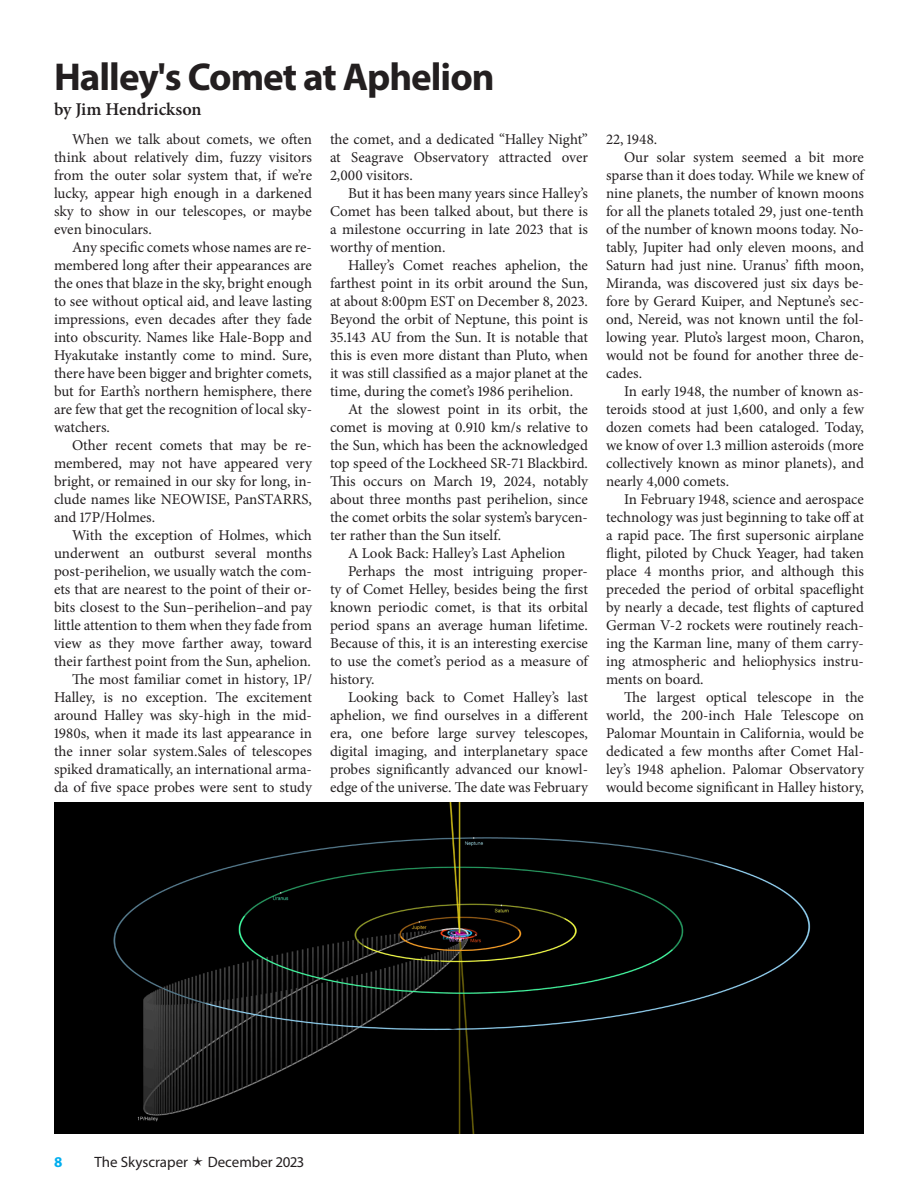
<style>
.page{position:relative;width:918px;height:1188px;background:#fff}
.page>*{position:absolute;margin:0;border:0;box-sizing:border-box;transform-origin:0 0}
.t1{font:700 39px "Myriad Pro";letter-spacing:-.025em;color:#231f20}
.t2{font:600 18px "Minion Pro";color:#231f20}
.t3{font:15px/18px "Minion Pro";letter-spacing:-.005em;color:#231f20;text-align:justify}
.t4{font:15px "Myriad Pro";color:#231f20}
.t5{font:700 15px "Myriad Pro";color:#00aeef}
</style>
<div class="page">
<img style="left:54px;top:803px;width:810px;height:331px">
<h1 class="t1" style="left:54px;top:51px;width:442px">Halley's Comet at Aphelion</h1>
<p class="t2" style="left:54px;top:96px;width:149px">by Jim Hendrickson</p>
<p class="t3" style="left:54px;top:130px;width:260px;text-indent:18px">When we talk about comets, we often think about relatively dim, fuzzy visitors from the outer solar system that, if we’re lucky, appear high enough in a darkened sky to show in our telescopes, or maybe even binoculars.</p>
<p class="t3" style="left:54px;top:238px;width:260px;text-indent:18px">Any specific comets whose names are re&shy;membered long after their appearances are the ones that blaze in the sky, bright enough to see without optical aid, and leave lasting impressions, even decades after they fade into obscurity. Names like Hale-Bopp and Hyakutake instantly come to mind. Sure, there have been bigger and brighter comets, but for Earth’s northern hemisphere, there are few that get the recognition of local sky&shy;watchers.</p>
<p class="t3" style="left:54px;top:436px;width:260px;text-indent:18px">Other recent comets that may be re&shy;membered, may not have appeared very bright, or remained in our sky for long, in&shy;clude names like NEOWISE, PanSTARRS, and 17P/Holmes.</p>
<p class="t3" style="left:54px;top:526px;width:260px;text-align:right">With the exception of Holmes, which underwent an outburst several months post-perihelion, we usually watch the com&shy;ets that are nearest to the point of their or&shy;bits closest to the Sun–perihelion–and pay little attention to them when they fade from view as they move farther away, toward their farthest point from the Sun, aphelion.<br>The most familiar comet in history, 1P/ Halley, is no exception. The excitement around Halley was sky-high in the mid-1980s, when it made its last appearance in the inner solar system.Sales of telescopes spiked dramatically, an international arma&shy;da of five space probes were sent to study</p>
<p class="t3" style="left:330px;top:130px;width:259px">the comet, and a dedicated “Halley Night” at Seagrave Observatory attracted over 2,000 visitors.</p>
<p class="t3" style="left:330px;top:184px;width:260px;text-indent:18px">But it has been many years since Halley’s Comet has been talked about, but there is a milestone occurring in late 2023 that is worthy of mention.</p>
<p class="t3" style="left:348px;top:256px;width:242px">Halley’s Comet reaches aphelion, the</p>
<p class="t3" style="left:330px;top:274px;width:259px">farthest point in its orbit around the Sun,</p>
<p class="t3" style="left:330px;top:292px;width:260px">at about 8:00pm EST on December 8, 2023.</p>
<p class="t3" style="left:330px;top:310px;width:260px">Beyond the orbit of Neptune, this point is</p>
<p class="t3" style="left:330px;top:328px;width:260px">35.143 AU from the Sun. It is notable that</p>
<p class="t3" style="left:330px;top:346px;width:259px">this is even more distant than Pluto, when</p>
<p class="t3" style="left:330px;top:364px;width:260px">it was still classified as a major planet at the</p>
<p class="t3" style="left:330px;top:382px;width:245px">time, during the comet’s 1986 perihelion.</p>
<p class="t3" style="left:348px;top:400px;width:242px">At the slowest point in its orbit, the</p>
<p class="t3" style="left:330px;top:418px;width:260px">comet is moving at 0.910 km/s relative to</p>
<p class="t3" style="left:330px;top:436px;width:259px">the Sun, which has been the acknowledged</p>
<p class="t3" style="left:330px;top:454px;width:259px">top speed of the Lockheed SR-71 Blackbird.</p>
<p class="t3" style="left:330px;top:472px;width:259px">This occurs on March 19, 2024, notably</p>
<p class="t3" style="left:330px;top:490px;width:259px">about three months past perihelion, since</p>
<p class="t3" style="left:330px;top:508px;width:259px">the comet orbits the solar system’s barycen-</p>
<p class="t3" style="left:330px;top:526px;width:173px">ter rather than the Sun itself.</p>
<p class="t3" style="left:348px;top:544px;width:219px">A Look Back: Halley’s Last Aphelion</p>
<p class="t3" style="left:348px;top:562px;width:242px">Perhaps the most intriguing proper-</p>
<p class="t3" style="left:330px;top:580px;width:259px">ty of Comet Helley, besides being the first</p>
<p class="t3" style="left:330px;top:598px;width:260px">known periodic comet, is that its orbital</p>
<p class="t3" style="left:330px;top:616px;width:260px">period spans an average human lifetime.</p>
<p class="t3" style="left:330px;top:634px;width:260px">Because of this, it is an interesting exercise</p>
<p class="t3" style="left:330px;top:652px;width:259px">to use the comet’s period as a measure of</p>
<p class="t3" style="left:330px;top:670px;width:46px">history.</p>
<p class="t3" style="left:348px;top:688px;width:241px">Looking back to Comet Halley’s last</p>
<p class="t3" style="left:330px;top:706px;width:260px">aphelion, we find ourselves in a different</p>
<p class="t3" style="left:330px;top:724px;width:260px">era, one before large survey telescopes,</p>
<p class="t3" style="left:330px;top:742px;width:260px">digital imaging, and interplanetary space</p>
<p class="t3" style="left:330px;top:760px;width:260px">probes significantly advanced our knowl-</p>
<p class="t3" style="left:330px;top:778px;width:260px">edge of the universe. The date was February</p>
<p class="t3" style="left:606px;top:130px;width:53px">22, 1948.</p>
<p class="t3" style="left:624px;top:148px;width:241px">Our solar system seemed a bit more</p>
<p class="t3" style="left:606px;top:166px;width:259px">sparse than it does today. While we knew of</p>
<p class="t3" style="left:606px;top:184px;width:260px">nine planets, the number of known moons</p>
<p class="t3" style="left:606px;top:202px;width:259px">for all the planets totaled 29, just one-tenth</p>
<p class="t3" style="left:606px;top:220px;width:259px">of the number of known moons today. No-</p>
<p class="t3" style="left:606px;top:238px;width:260px">tably, Jupiter had only eleven moons, and</p>
<p class="t3" style="left:606px;top:256px;width:260px">Saturn had just nine. Uranus’ fifth moon,</p>
<p class="t3" style="left:606px;top:274px;width:259px">Miranda, was discovered just six days be-</p>
<p class="t3" style="left:606px;top:292px;width:260px">fore by Gerard Kuiper, and Neptune’s sec-</p>
<p class="t3" style="left:606px;top:310px;width:259px">ond, Nereid, was not known until the fol-</p>
<p class="t3" style="left:606px;top:328px;width:260px">lowing year. Pluto’s largest moon, Charon,</p>
<p class="t3" style="left:606px;top:346px;width:260px">would not be found for another three de-</p>
<p class="t3" style="left:606px;top:364px;width:38px">cades.</p>
<p class="t3" style="left:624px;top:382px;width:242px">In early 1948, the number of known as-</p>
<p class="t3" style="left:606px;top:400px;width:259px">teroids stood at just 1,600, and only a few</p>
<p class="t3" style="left:606px;top:418px;width:260px">dozen comets had been cataloged. Today,</p>
<p class="t3" style="left:606px;top:436px;width:259px">we know of over 1.3 million asteroids (more</p>
<p class="t3" style="left:606px;top:454px;width:260px">collectively known as minor planets), and</p>
<p class="t3" style="left:606px;top:472px;width:125px">nearly 4,000 comets.</p>
<p class="t3" style="left:624px;top:490px;width:241px">In February 1948, science and aerospace</p>
<p class="t3" style="left:606px;top:508px;width:259px">technology was just beginning to take off at</p>
<p class="t3" style="left:606px;top:526px;width:259px">a rapid pace. The first supersonic airplane</p>
<p class="t3" style="left:606px;top:544px;width:259px">flight, piloted by Chuck Yeager, had taken</p>
<p class="t3" style="left:606px;top:562px;width:259px">place 4 months prior, and although this</p>
<p class="t3" style="left:606px;top:580px;width:260px">preceded the period of orbital spaceflight</p>
<p class="t3" style="left:606px;top:598px;width:260px">by nearly a decade, test flights of captured</p>
<p class="t3" style="left:606px;top:616px;width:260px">German V-2 rockets were routinely reach-</p>
<p class="t3" style="left:606px;top:634px;width:260px">ing the Karman line, many of them carry-</p>
<p class="t3" style="left:606px;top:652px;width:259px">ing atmospheric and heliophysics instru-</p>
<p class="t3" style="left:606px;top:670px;width:99px">ments on board.</p>
<p class="t3" style="left:624px;top:688px;width:242px">The largest optical telescope in the</p>
<p class="t3" style="left:606px;top:706px;width:260px">world, the 200-inch Hale Telescope on</p>
<p class="t3" style="left:606px;top:724px;width:259px">Palomar Mountain in California, would be</p>
<p class="t3" style="left:606px;top:742px;width:260px">dedicated a few months after Comet Hal-</p>
<p class="t3" style="left:606px;top:760px;width:259px">ley’s 1948 aphelion. Palomar Observatory</p>
<p class="t3" style="left:606px;top:778px;width:259px">would become significant in Halley history,</p>
<p class="t5" style="left:54px;top:1152px;width:10px">8</p>
<p class="t4" style="left:94px;top:1153px;width:95px">The Skyscraper</p>
<p class="t4" style="left:208px;top:1153px;width:98px">December 2023</p>
</div>
